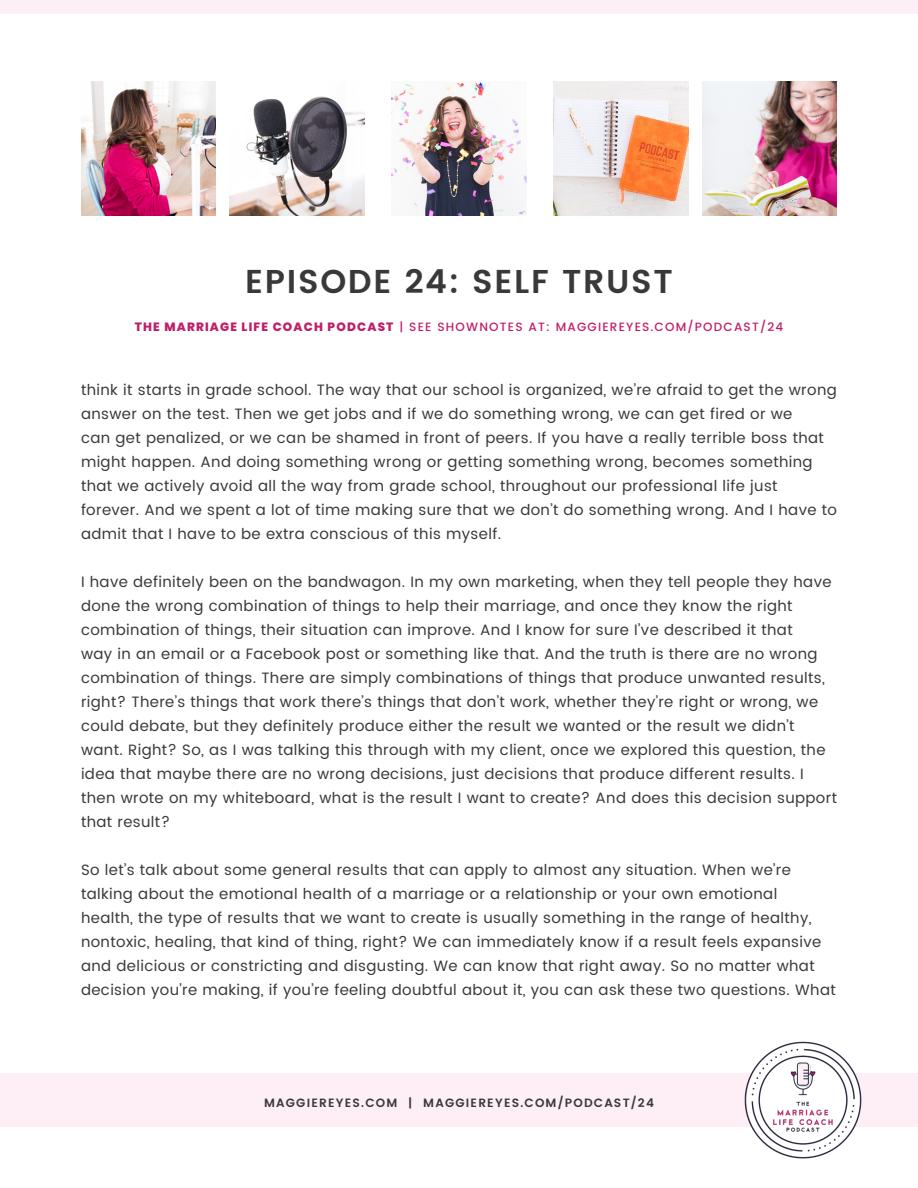
<style>
.page{position:relative;width:918px;height:1188px;background:#fff}
.page>*{position:absolute;margin:0;border:0;box-sizing:border-box;transform-origin:0 0}
.t1{font:600 33px "Poppins";letter-spacing:.05em;color:#393939}
.t2{font:15px/24px "Poppins";letter-spacing:.025em;color:#393939}
.t3{font:500 12px "Poppins";letter-spacing:.1em;color:#c01e69}
.t4{font:600 12px "Poppins";letter-spacing:.1em;color:#393939}
.s1{font-weight:800}
</style>
<div class="page">
<div style="left:0;top:1073px;width:918px;height:54px;background:#fdeff5"></div>
<div style="left:0;top:0;width:918px;height:14px;background:#fdeff5"></div>
<img style="left:81px;top:81px;width:135px;height:135px">
<img style="left:392px;top:82px;width:134px;height:134px">
<img style="left:702px;top:81px;width:135px;height:135px">
<img style="left:230px;top:96px;width:134px;height:120px">
<img style="left:554px;top:81px;width:134px;height:135px">
<img style="left:744px;top:1041px;width:118px;height:118px">
<h1 class="t1" style="left:245px;top:257px;width:429px">EPISODE 24: SELF TRUST</h1>
<p class="t3" style="left:135px;top:318px;width:650px"><span class="s1">THE MARRIAGE LIFE COACH PODCAST</span> | SEE SHOWNOTES AT: MAGGIEREYES.COM/PODCAST/24</p>
<p class="t2" style="left:81px;top:378px;width:758px">think it starts in grade school. The way that our school is organized, we’re afraid to get the wrong answer on the test. Then we get jobs and if we do something wrong, we can get fired or we<br>can get penalized, or we can be shamed in front of peers. If you have a really terrible boss that might happen. And doing something wrong or getting something wrong, becomes something that we actively avoid all the way from grade school, throughout our professional life just forever. And we spent a lot of time making sure that we don’t do something wrong. And I have to admit that I have to be extra conscious of this myself.</p>
<p class="t2" style="left:81px;top:570px;width:758px">I have definitely been on the bandwagon. In my own marketing, when they tell people they have done the wrong combination of things to help their marriage, and once they know the right combination of things, their situation can improve. And I know for sure I’ve described it that<br>way in an email or a Facebook post or something like that. And the truth is there are no wrong combination of things. There are simply combinations of things that produce unwanted results, right? There’s things that work there’s things that don’t work, whether they’re right or wrong, we could debate, but they definitely produce either the result we wanted or the result we didn’t want. Right? So, as I was talking this through with my client, once we explored this question, the idea that maybe there are no wrong decisions, just decisions that produce different results. I then wrote on my whiteboard, what is the result I want to create? And does this decision support that result?</p>
<p class="t2" style="left:81px;top:858px;width:756px">So let’s talk about some general results that can apply to almost any situation. When we’re talking about the emotional health of a marriage or a relationship or your own emotional<br>health, the type of results that we want to create is usually something in the range of healthy, nontoxic, healing, that kind of thing, right? We can immediately know if a result feels expansive and delicious or constricting and disgusting. We can know that right away. So no matter what decision you’re making, if you’re feeling doubtful about it, you can ask these two questions. What</p>
<p class="t4" style="left:264px;top:1094px;width:391px">MAGGIEREYES.COM | MAGGIEREYES.COM/PODCAST/24</p>
</div>
